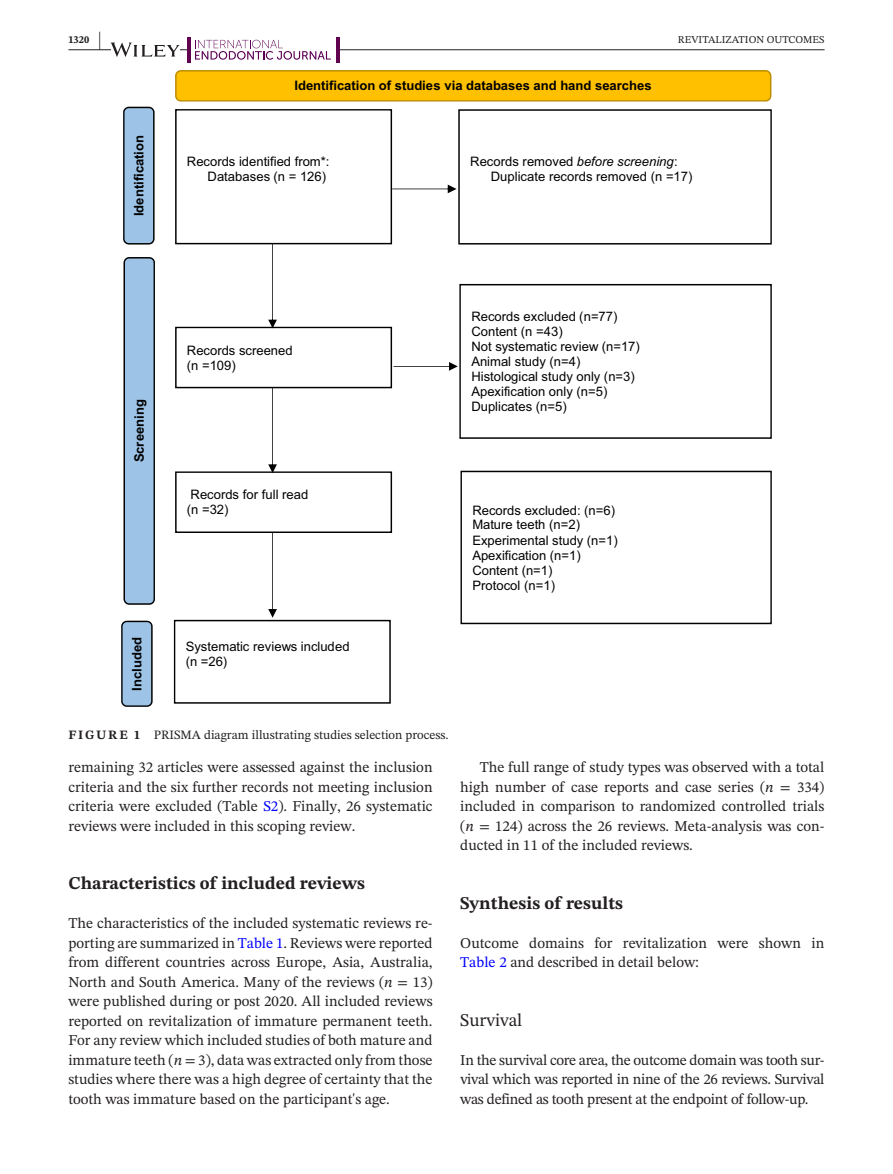
<style>
.page{position:relative;width:893px;height:1174px;background:#fff}
.page>*{position:absolute;margin:0;border:0;box-sizing:border-box;transform-origin:0 0}
.t1{font:700 18px "STIX Two Text";color:#231f20}
.t2{font:18px "STIX Two Text";color:#231f20}
.t3{font:15px/19.5px "STIX Two Text";color:#231f20;text-align:justify}
.t4{font:13.05px/15px "Arial";color:#000}
.t5{font:700 13.05px "Arial";color:#000}
.t6{font:12.75px "STIX Two Text";color:#231f20}
.t7{font:10.5px "STIX Two Text";color:#231f20}
.t8{font:700 10.5px "STIX Two Text";color:#231f20}
.s1{font-size:21px}
.s2{font-style:italic}
.s3{font-weight:700}
.s4{color:#00f}
.s5{font-family:"STIX"}
</style>
<div class="page">
<hr style="left:68px;top:49px;width:756px;height:1px;background:#231f20">
<svg style="left:111px;top:43px;width:68px;height:14px"></svg>
<div style="left:187px;top:37px;width:153px;height:25px;background:#fff"></div>
<hr style="left:187px;top:37px;width:3px;height:25px;background:#61024f">
<hr style="left:336px;top:37px;width:4px;height:25px;background:#61024f">
<svg style="left:195px;top:40px;width:136px;height:20px"></svg>
<svg style="left:458px;top:109px;width:314px;height:135px"></svg>
<svg style="left:459px;top:284px;width:313px;height:155px"></svg>
<svg style="left:460px;top:471px;width:312px;height:153px"></svg>
<svg style="left:175px;top:70px;width:596px;height:31px;background:#f9bc01"></svg>
<svg style="left:123px;top:107px;width:32px;height:137px;background:#8eb0ce"></svg>
<svg style="left:123px;top:257px;width:32px;height:348px;background:#96b8d7"></svg>
<svg style="left:121px;top:620px;width:32px;height:87px;background:#8eaecc"></svg>
<svg style="left:174px;top:109px;width:284px;height:594px"></svg>
<p class="t8" style="left:68px;top:32px;width:34px">1320 <span class="s1">|</span></p>
<p class="t7" style="left:678px;top:32px;width:148px">REVITALIZATION OUTCOMES</p>
<p class="t5" style="left:130px;top:216px;width:83px;rotate:-90deg">Identification</p>
<p class="t5" style="left:130px;top:462px;width:65px;rotate:-90deg">Screening</p>
<p class="t5" style="left:128px;top:690px;width:55px;rotate:-90deg">Included</p>
<p class="t5" style="left:294px;top:77px;width:359px">Identification of studies via databases and hand searches</p>
<p class="t4" style="left:187px;top:154px;width:144px;text-align:right">Records identified from*:<br>Databases (n = 126)</p>
<p class="t4" style="left:491px;top:154px;width:203px;text-indent:-21px">Records removed <span class="s2">before screening</span>:<br>Duplicate records removed (n =17)</p>
<p class="t4" style="left:187px;top:342px;width:107px">Records screened (n =109)</p>
<p class="t4" style="left:187px;top:487px;width:123px">Records for full read (n =32)</p>
<p class="t4" style="left:186px;top:639px;width:165px">Systematic reviews included (n =26)</p>
<p class="t4" style="left:471px;top:309px;width:170px">Records excluded (n=77)<br>Content (n =43)<br>Not systematic review (n=17)<br>Animal study (n=4)<br>Histological study only (n=3)<br>Apexification only (n=5)<br>Duplicates (n=5)</p>
<p class="t4" style="left:472px;top:502px;width:147px">Records excluded: (n=6)<br>Mature teeth (n=2)<br>Experimental study (n=1)<br>Apexification (n=1)<br>Content (n=1)<br>Protocol (n=1)</p>
<p class="t6" style="left:68px;top:725px;width:382px"><span class="s3">FIGURE 1</span> PRISMA diagram illustrating studies selection process.</p>
<p class="t3" style="left:68px;top:757px;width:366px">remaining 32 articles were assessed against the inclusion criteria and the six further records not meeting inclusion criteria were excluded (Table <span class="s4">S2</span>). Finally, 26 systematic reviews were included in this scoping review.</p>
<p class="t1" style="left:68px;top:870px;width:298px">Characteristics of included reviews</p>
<p class="t3" style="left:68px;top:913px;width:366px">The characteristics of the included systematic reviews re&shy;porting are summarized in <span class="s4">Table 1</span>. Reviews were reported from different countries across Europe, Asia, Australia, North and South America. Many of the reviews (<span class="s2">n</span> <span class="s5">=</span> 13) were published during or post 2020. All included reviews reported on revitalization of immature permanent teeth.<br>For any review which included studies of both mature and immature teeth (<span class="s2">n</span> <span class="s5">=</span> 3), data was extracted only from those studies where there was a high degree of certainty that the tooth was immature based on the participant's age.</p>
<p class="t3" style="left:460px;top:757px;width:366px;text-indent:20px">The full range of study types was observed with a total high number of case reports and case series (<span class="s2">n</span> <span class="s5">=</span> 334) included in comparison to randomized controlled trials (<span class="s2">n</span> <span class="s5">=</span> 124) across the 26 reviews. Meta-analysis was con&shy;ducted in 11 of the included reviews.</p>
<p class="t1" style="left:460px;top:890px;width:164px">Synthesis of results</p>
<p class="t3" style="left:460px;top:933px;width:366px">Outcome domains for revitalization were shown in<br><span class="s4">Table 2</span> and described in detail below:</p>
<p class="t2" style="left:460px;top:1007px;width:64px">Survival</p>
<p class="t3" style="left:460px;top:1050px;width:366px">In the survival core area, the outcome domain was tooth sur&shy;vival which was reported in nine of the 26 reviews. Survival was defined as tooth present at the endpoint of follow-up.</p>
</div>
